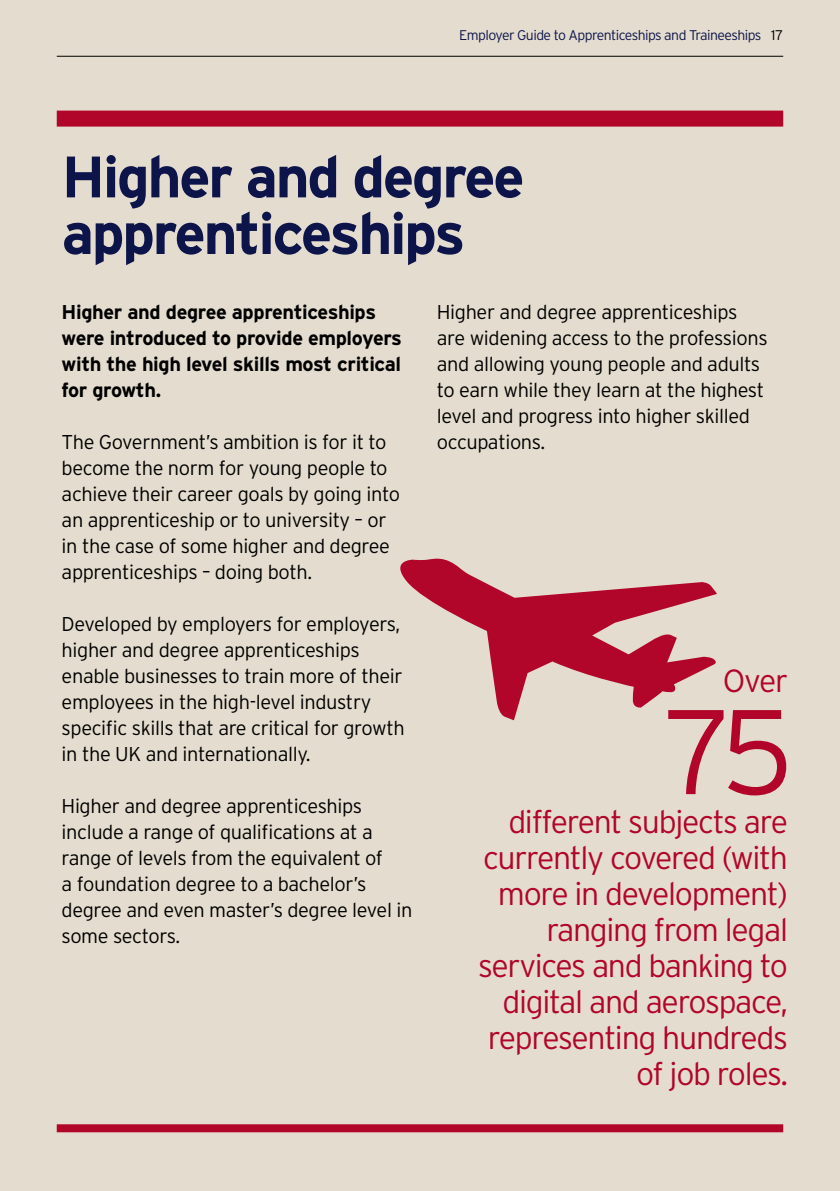
<style>
.page{position:relative;width:840px;height:1191px;background:#fff}
.page>*{position:absolute;margin:0;border:0;box-sizing:border-box;transform-origin:0 0}
.t1{font:300 120px "Interstate";color:#b10529}
.t2{font:700 58.2px/56.6px "Interstate";letter-spacing:-.04em;color:#0d144a}
.t3{font:300 32px/36px "Interstate";letter-spacing:-.04em;color:#b10529;text-align:right}
.t4{font:300 20px/26px "Interstate";letter-spacing:-.02em;color:#000}
.t5{font:700 20px/26px "Interstate";letter-spacing:-.02em;color:#000}
.t6{font:300 14px "Interstate";letter-spacing:-.04em;color:#0d144a}
.s1{color:#000}
</style>
<div class="page">
<div style="left:0;top:0;width:839px;height:1191px;background:#e4ddcf"></div>
<svg style="left:400px;top:558px;width:316px;height:162px"></svg>
<div style="left:57px;top:1124px;width:725px;height:8px;background:#b10529"></div>
<div style="left:57px;top:111px;width:725px;height:16px;background:#b10529"></div>
<hr style="left:57px;top:56px;width:725px;height:1px;background:#000">
<p class="t6" style="left:459px;top:27px;width:325px">Employer Guide to Apprenticeships and Traineeships <span class="s1">17</span></p>
<h2 class="t2" style="left:62px;top:148px;width:464px">Higher and degree apprenticeships</h2>
<p class="t5" style="left:62px;top:299px;width:341px">Higher and degree apprenticeships were introduced to provide employers with the high level skills most critical for growth.</p>
<p class="t4" style="left:62px;top:429px;width:339px">The Government’s ambition is for it to become the norm for young people to achieve their career goals by going into an apprenticeship or to university – or in the case of some higher and degree apprenticeships – doing both.</p>
<p class="t4" style="left:62px;top:611px;width:344px">Developed by employers for employers, higher and degree apprenticeships enable businesses to train more of their employees in the high-level industry specific skills that are critical for growth in the UK and internationally.</p>
<p class="t4" style="left:62px;top:793px;width:352px">Higher and degree apprenticeships include a range of qualifications at a range of levels from the equivalent of<br>a foundation degree to a bachelor’s degree and even master’s degree level in some sectors.</p>
<p class="t4" style="left:436px;top:299px;width:332px">Higher and degree apprenticeships are widening access to the professions and allowing young people and adults to earn while they learn at the highest level and progress into higher skilled occupations.</p>
<h3 class="t3" style="left:722px;top:662px;width:67px">Over</h3>
<h1 class="t1" style="left:666px;top:684px;width:129px">75</h1>
<h3 class="t3" style="left:478px;top:803px;width:311px">different subjects are currently covered (with more in development) ranging from legal services and banking to digital and aerospace, representing hundreds of job roles.</h3>
</div>
